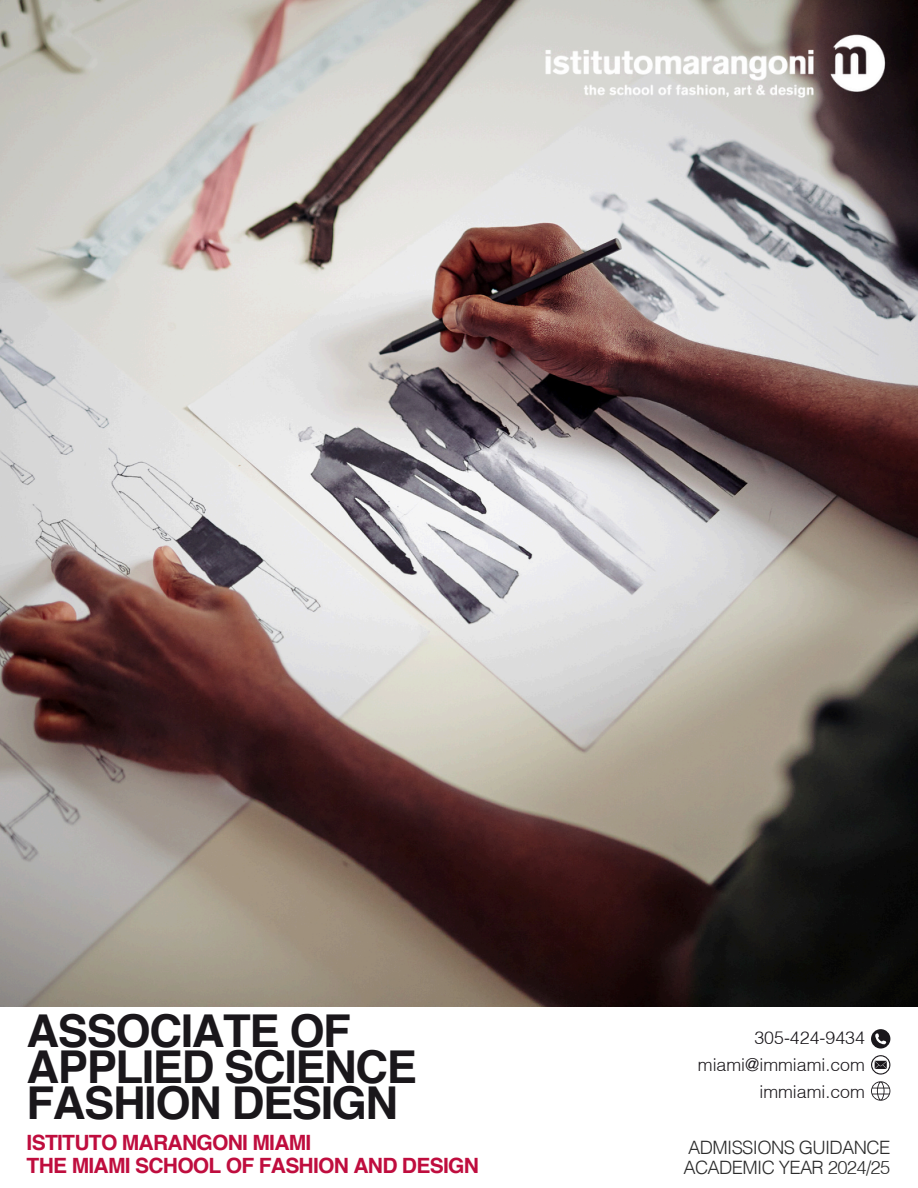
<style>
.page{position:relative;width:918px;height:1188px;background:#fff}
.page>*{position:absolute;margin:0;border:0;box-sizing:border-box;transform-origin:0 0}
.t1{font:700 45.3px/36px "Helvetica";letter-spacing:-.03em;color:#1a171b}
.t2{font:700 21px/22.5px "Helvetica";letter-spacing:-.035em;color:#bf0d3e}
.t3{font:300 18.45px/20.4px "Helvetica";letter-spacing:-.035em;color:#2b2b2b}
.t4{font:300 17.7px "Helvetica";color:#1a171b}
</style>
<div class="page">
<img style="left:0;top:0;width:918px;height:1007px">
<svg style="left:871px;top:1029px;width:19px;height:19px"></svg>
<svg style="left:871px;top:1055px;width:19px;height:19px"></svg>
<svg style="left:871px;top:1081px;width:19px;height:19px"></svg>
<img style="left:538px;top:29px;width:352px;height:75px">
<h1 class="t1" style="left:27px;top:1017px;width:392px">ASSOCIATE OF<br>APPLIED SCIENCE<br>FASHION DESIGN</h1>
<p class="t2" style="left:27px;top:1133px;width:454px">ISTITUTO MARANGONI MIAMI<br>THE MIAMI SCHOOL OF FASHION AND DESIGN</p>
<p class="t4" style="left:754px;top:1031px;width:112px">305-424-9434</p>
<p class="t4" style="left:698px;top:1058px;width:169px">miami@immiami.com</p>
<p class="t4" style="left:759px;top:1085px;width:107px">immiami.com</p>
<h2 class="t3" style="left:683px;top:1139px;width:209px">ADMISSIONS GUIDANCE<br>ACADEMIC YEAR 2024/25</h2>
</div>
